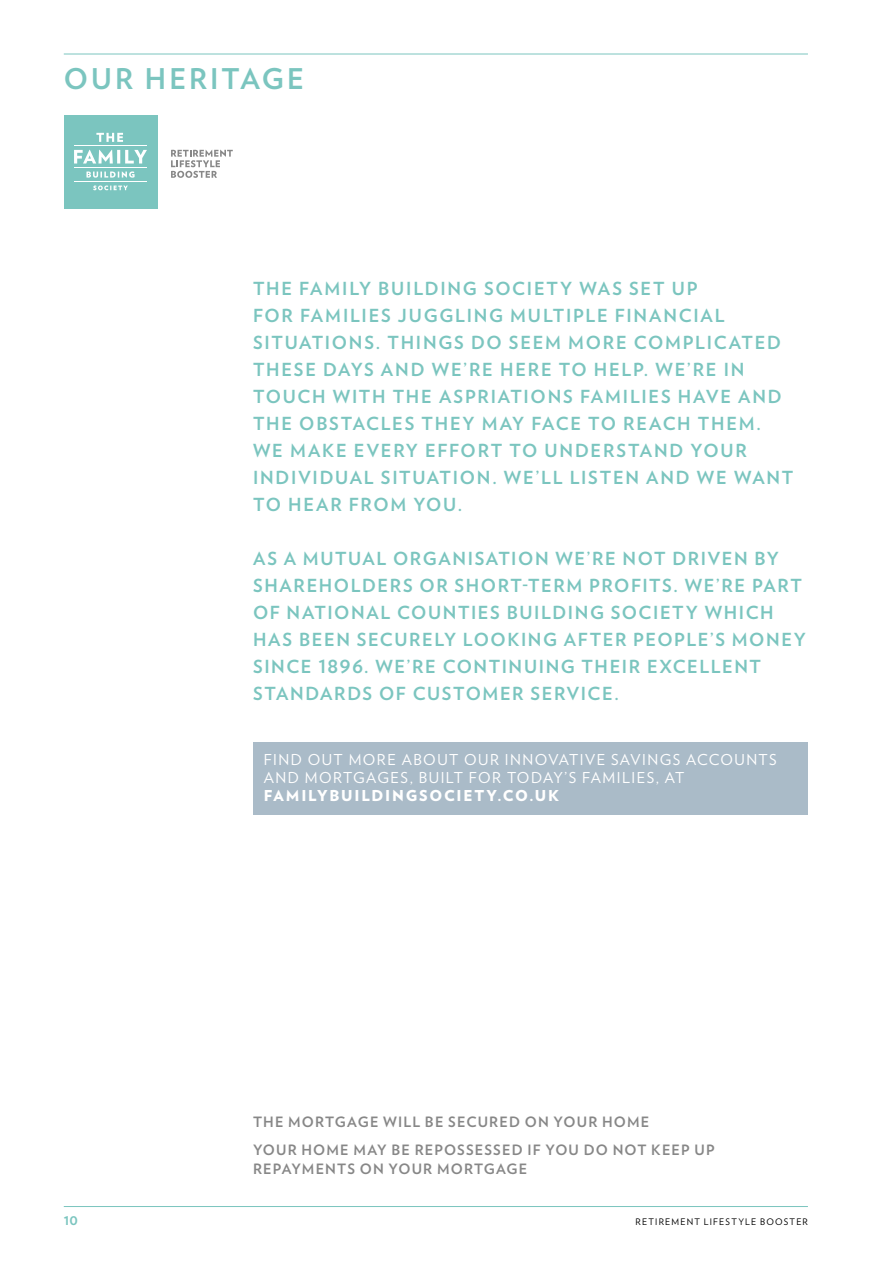
<style>
.page{position:relative;width:893px;height:1263px;background:#fff}
.page>*{position:absolute;margin:0;border:0;box-sizing:border-box;transform-origin:0 0}
.t1{font:700 28.5px "Verlag";letter-spacing:.105em;color:#7bc5bf}
.t2{font:700 18px/27px "Verlag";letter-spacing:.095em;color:#7bc5bf}
.t3{font:15px/18px "Verlag";letter-spacing:.095em;color:#fff}
.t4{font:900 15px "Verlag";letter-spacing:.12em;color:#fff}
.t5{font:700 15px "Verlag";color:#7bc5bf}
.t6{font:700 14.25px/27.8px "Verlag";letter-spacing:.08em;color:#878787}
.t7{font:9px "Verlag";letter-spacing:.135em;color:#000}
</style>
<div class="page">
<div style="left:253px;top:742px;width:555px;height:72px;background:#aabbc8"></div>
<div style="left:64px;top:115px;width:93px;height:93px;background:#7bc5bf"></div>
<svg style="left:74px;top:150px;width:73px;height:14px"></svg>
<svg style="left:86px;top:171px;width:49px;height:7px"></svg>
<svg style="left:93px;top:185px;width:35px;height:5px"></svg>
<hr style="left:74px;top:146px;width:73px;height:1px;background:#fff">
<hr style="left:74px;top:167px;width:73px;height:1px;background:#fff">
<hr style="left:74px;top:181px;width:73px;height:1px;background:#fff">
<svg style="left:96px;top:133px;width:27px;height:9px"></svg>
<svg style="left:171px;top:150px;width:62px;height:28px"></svg>
<hr style="left:64px;top:54px;width:744px;height:1px;background:#7bc5bf">
<hr style="left:64px;top:1206px;width:744px;height:1px;background:#7bc5bf">
<h1 class="t1" style="left:64px;top:56px;width:242px">OUR HERITAGE</h1>
<p class="t2" style="left:253px;top:274px;width:542px">THE FAMILY BUILDING SOCIETY WAS SET UP<br>FOR FAMILIES JUGGLING MULTIPLE FINANCIAL SITUATIONS. THINGS DO SEEM MORE COMPLICATED THESE DAYS AND WE’RE HERE TO HELP. WE’RE IN TOUCH WITH THE ASPRIATIONS FAMILIES HAVE AND THE OBSTACLES THEY MAY FACE TO REACH THEM.<br>WE MAKE EVERY EFFORT TO UNDERSTAND YOUR INDIVIDUAL SITUATION. WE’LL LISTEN AND WE WANT TO HEAR FROM YOU.</p>
<p class="t2" style="left:253px;top:544px;width:554px">AS A MUTUAL ORGANISATION WE’RE NOT DRIVEN BY SHAREHOLDERS OR SHORT-TERM PROFITS. WE’RE PART OF NATIONAL COUNTIES BUILDING SOCIETY WHICH HAS BEEN SECURELY LOOKING AFTER PEOPLE’S MONEY SINCE 1896. WE’RE CONTINUING THEIR EXCELLENT STANDARDS OF CUSTOMER SERVICE.</p>
<p class="t3" style="left:264px;top:750px;width:514px">FIND OUT MORE ABOUT OUR INNOVATIVE SAVINGS ACCOUNTS<br>AND MORTGAGES, BUILT FOR TODAY’S FAMILIES, AT</p>
<p class="t4" style="left:264px;top:784px;width:297px">FAMILYBUILDINGSOCIETY.CO.UK</p>
<p class="t6" style="left:253px;top:1107px;width:463px">THE MORTGAGE WILL BE SECURED ON YOUR HOME<br>YOUR HOME MAY BE REPOSSESSED IF YOU DO NOT KEEP UP</p>
<p class="t6" style="left:253px;top:1154px;width:276px">REPAYMENTS ON YOUR MORTGAGE</p>
<p class="t5" style="left:64px;top:1207px;width:16px">10</p>
<p class="t7" style="left:635px;top:1215px;width:174px">RETIREMENT LIFESTYLE BOOSTER</p>
</div>
